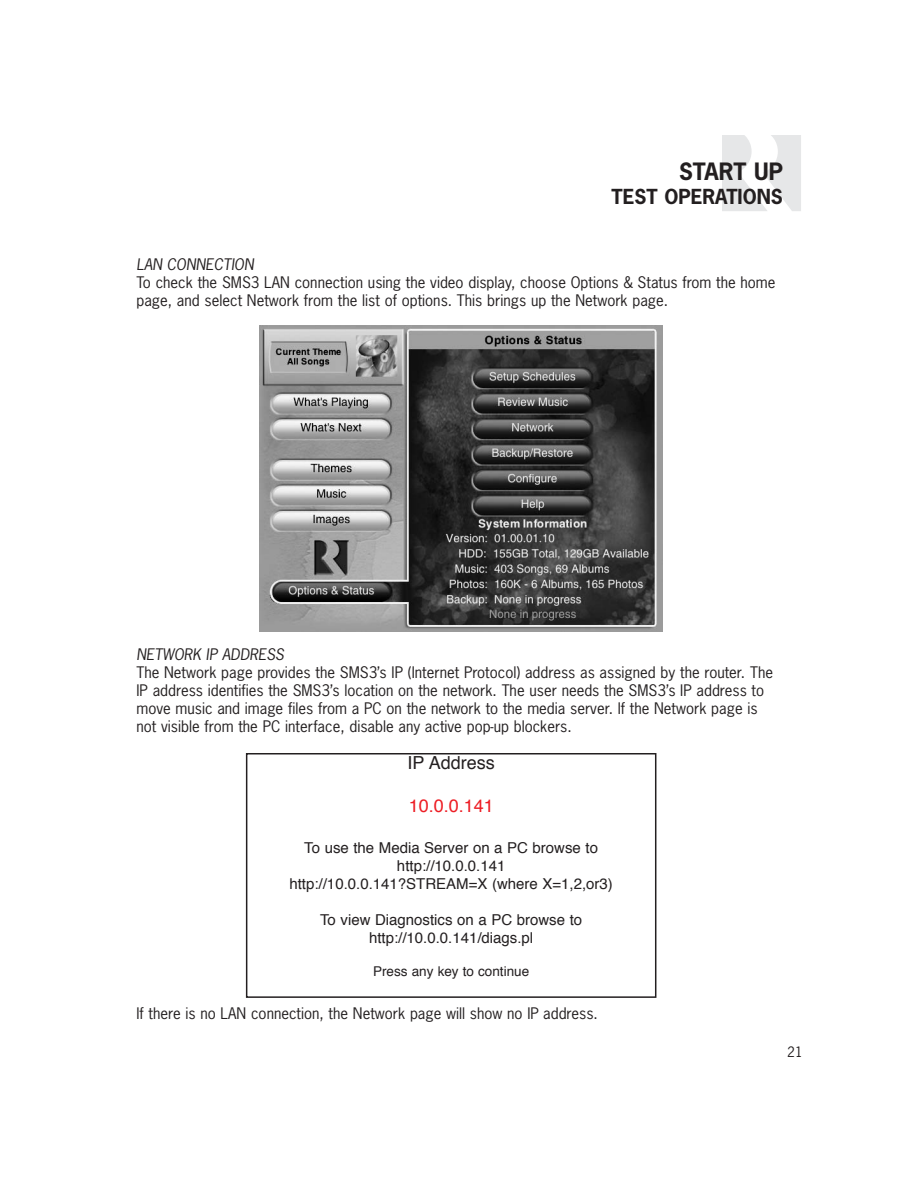
<style>
.page{position:relative;width:918px;height:1188px;background:#fff}
.page>*{position:absolute;margin:0;border:0;box-sizing:border-box;transform-origin:0 0}
.t1{font:700 22.5px "News Gothic";color:#231f20}
.t2{font:700 19.5px "News Gothic";color:#231f20}
.t3{font:18px "Helvetica";color:#ed1e25}
.t4{font:18px "Helvetica";color:#231f20}
.t5{font:15px/18px "News Gothic";color:#231f20}
.t6{font:15px/18px "Helvetica";color:#231f20;text-align:center}
.t7{font:13.5px "Helvetica";color:#231f20}
.t8{font:13.5px "News Gothic";color:#231f20}
</style>
<div class="page">
<svg style="left:722px;top:135px;width:79px;height:76px"></svg>
<img style="left:260px;top:325px;width:403px;height:307px">
<div style="left:246px;top:753px;width:410px;height:245px;border:2px solid #231f20"></div>
<h1 class="t1" style="left:679px;top:162px;width:105px">START UP</h1>
<h2 class="t2" style="left:612px;top:189px;width:173px">TEST OPERATIONS</h2>
<p class="t5" style="left:136px;top:256px;width:641px">LAN CONNECTION<br>To check the SMS3 LAN connection using the video display, choose Options &amp; Status from the home page, and select Network from the list of options. This brings up the Network page.</p>
<p class="t5" style="left:136px;top:647px;width:638px">NETWORK IP ADDRESS<br>The Network page provides the SMS3’s IP (Internet Protocol) address as assigned by the router. The IP address identifies the SMS3’s location on the network. The user needs the SMS3’s IP address to move music and image files from a PC on the network to the media server. If the Network page is not visible from the PC interface, disable any active pop-up blockers.</p>
<p class="t4" style="left:408px;top:755px;width:89px">IP Address</p>
<p class="t3" style="left:409px;top:798px;width:87px">10.0.0.141</p>
<p class="t6" style="left:289px;top:840px;width:325px">To use the Media Server on a PC browse to http://10.0.0.141<br>http://10.0.0.141?STREAM=X (where X=1,2,or3)</p>
<p class="t6" style="left:320px;top:912px;width:264px">To view Diagnostics on a PC browse to http://10.0.0.141/diags.pl</p>
<p class="t7" style="left:373px;top:966px;width:158px">Press any key to continue</p>
<p class="t5" style="left:136px;top:1006px;width:463px">If there is no LAN connection, the Network page will show no IP address.</p>
<p class="t8" style="left:787px;top:1046px;width:17px">21</p>
</div>
